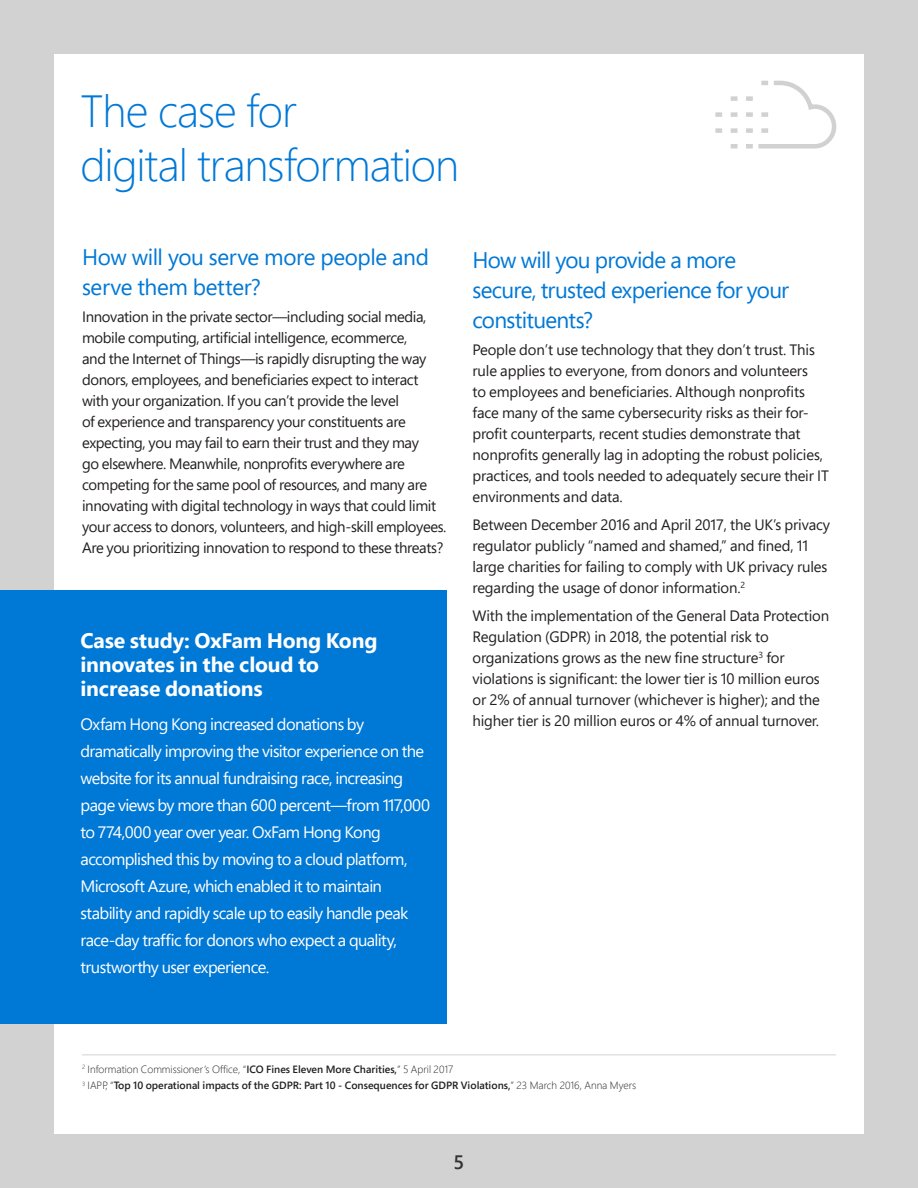
<style>
.page{position:relative;width:918px;height:1188px;background:#d2d2d2}
.page>*{position:absolute;margin:0;border:0;box-sizing:border-box;transform-origin:0 0}
.Section_Header{font:300 45px/54px "Segoe Pro";letter-spacing:-.025em;color:#0078d7}
.subheads{font:22.5px/30px "Segoe Pro";letter-spacing:-.025em;color:#0078d6}
.subheads-2{font:700 21px/24px "Segoe Pro";letter-spacing:-.01em;color:#fff}
.t1{font:600 19.5px "Segoe Pro";color:#333}
.subheads-3{font:16.5px/27px "Segoe Pro";letter-spacing:-.035em;color:#fff}
.subheads-4{font:15px/21px "Segoe Pro";letter-spacing:-.01em;color:#231f20}
.subheads-5{font:600 10.5px/16.5px "Segoe Pro";color:#231f20}
.s1{font-weight:300}
</style>
<div class="page">
<div style="left:54px;top:54px;width:810px;height:1080px;background:#fff"></div>
<svg style="left:715px;top:80px;width:122px;height:69px"></svg>
<div style="left:0;top:591px;width:446px;height:433px;background:#0078d6"></div>
<hr style="left:82px;top:1054px;width:754px;height:1px;background:#d2d2d2">
<p class="Section_Header" style="left:81px;top:83px;width:380px">The case for<br>digital transformation</p>
<p class="subheads" style="left:82px;top:241px;width:348px">How will you serve more people and serve them better?</p>
<p class="subheads-4" style="left:82px;top:306px;width:366px">Innovation in the private sector—including social media, mobile computing, artificial intelligence, ecommerce,<br>and the Internet of Things—is rapidly disrupting the way donors, employees, and beneficiaries expect to interact with your organization. If you can’t provide the level<br>of experience and transparency your constituents are expecting, you may fail to earn their trust and they may<br>go elsewhere. Meanwhile, nonprofits everywhere are competing for the same pool of resources, and many are innovating with digital technology in ways that could limit your access to donors, volunteers, and high-skill employees.<br>Are you prioritizing innovation to respond to these threats?</p>
<p class="subheads-2" style="left:81px;top:628px;width:298px">Case study: OxFam Hong Kong innovates in the cloud to increase donations</p>
<p class="subheads-3" style="left:81px;top:710px;width:351px">Oxfam Hong Kong increased donations by dramatically improving the visitor experience on the website for its annual fundraising race, increasing page views by more than 600 percent—from 117,000 to 774,000 year over year. OxFam Hong Kong accomplished this by moving to a cloud platform, Microsoft Azure, which enabled it to maintain stability and rapidly scale up to easily handle peak race-day traffic for donors who expect a quality, trustworthy user experience.</p>
<p class="subheads" style="left:472px;top:244px;width:318px">How will you provide a more secure, trusted experience for your constituents?</p>
<p class="subheads-4" style="left:472px;top:339px;width:358px">People don’t use technology that they don’t trust. This rule applies to everyone, from donors and volunteers<br>to employees and beneficiaries. Although nonprofits face many of the same cybersecurity risks as their for&shy;profit counterparts, recent studies demonstrate that nonprofits generally lag in adopting the robust policies, practices, and tools needed to adequately secure their IT environments and data.</p>
<p class="subheads-4" style="left:472px;top:514px;width:359px">Between December 2016 and April 2017, the UK’s privacy regulator publicly “named and shamed,” and fined, 11 large charities for failing to comply with UK privacy rules regarding the usage of donor information.<sup>2</sup></p>
<p class="subheads-4" style="left:472px;top:605px;width:358px">With the implementation of the General Data Protection Regulation (GDPR) in 2018, the potential risk to organizations grows as the new fine structure<sup>3</sup> for violations is significant: the lower tier is 10 million euros or 2% of annual turnover (whichever is higher); and the higher tier is 20 million euros or 4% of annual turnover.</p>
<p class="subheads-5" style="left:82px;top:1060px;width:556px"><sup>2</sup> <span class="s1">Information Commissioner’s Office, “</span>ICO Fines Eleven More Charities,<span class="s1">” 5 April 2017<br></span><sup>3</sup> <span class="s1">IAPP, “</span>Top 10 operational impacts of the GDPR: Part 10 - Consequences for GDPR Violations,<span class="s1">” 23 March 2016, Anna Myers</span></p>
<h3 class="t1" style="left:454px;top:1149px;width:12px">5</h3>
</div>
